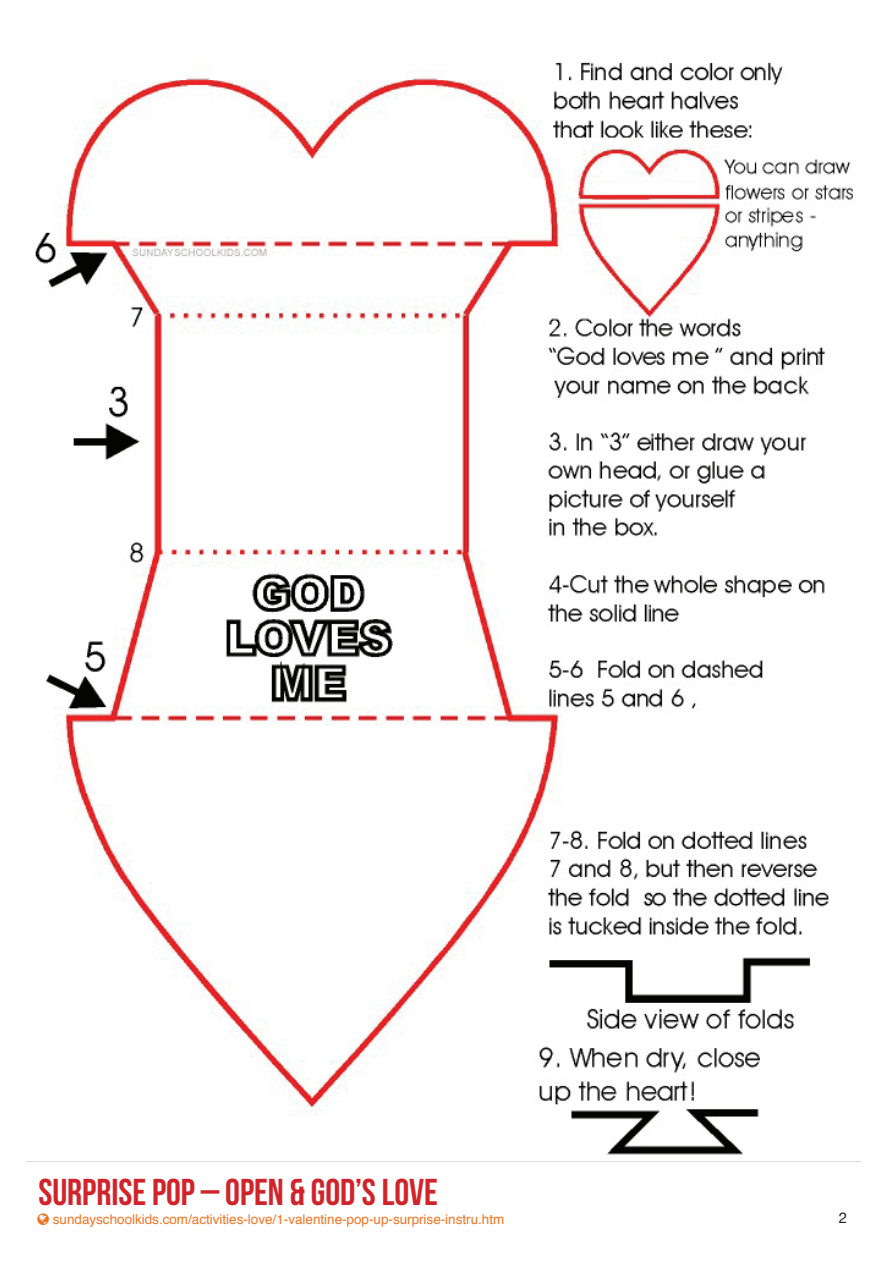
<style>
.page{position:relative;width:893px;height:1263px;background:#fff}
.page>*{position:absolute;margin:0;border:0;box-sizing:border-box;transform-origin:0 0}
.t1{font:37.35px "Bebas Neue";color:#d1232a}
.t2{font:15px "Helvetica Neue";color:#231f20}
.t3{font:13.5px "Helvetica";color:#f17422}
</style>
<div class="page">
<img style="left:27px;top:62px;width:833px;height:1100px">
<h1 class="t1" style="left:38px;top:1171px;width:401px">SURPRISE POP – OPEN &amp; GOD’S LOVE</h1>
<p class="t3" style="left:53px;top:1208px;width:453px">sundayschoolkids.com/activities-love/1-valentine-pop-up-surprise-instru.htm</p>
<p class="t2" style="left:839px;top:1207px;width:10px">2</p>
</div>
